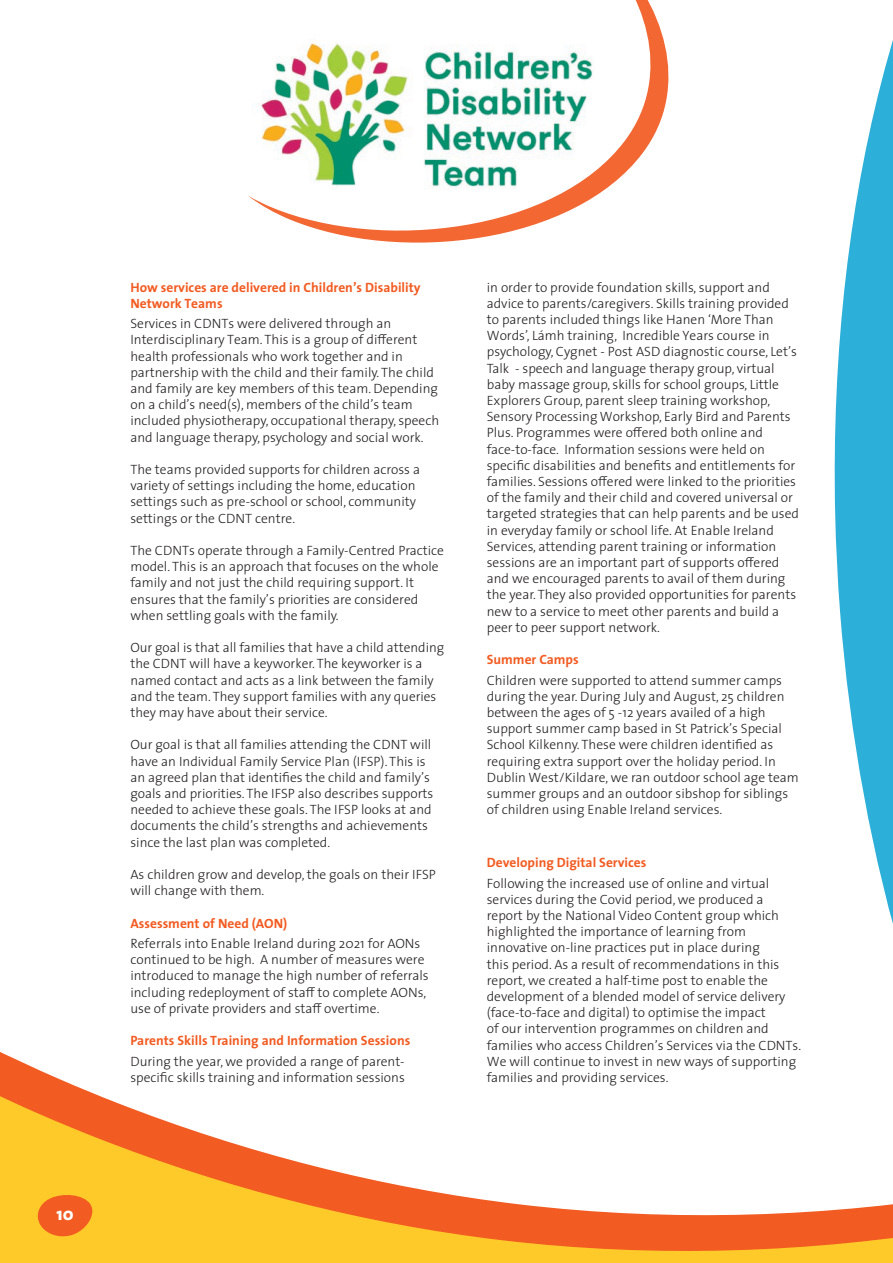
<style>
.page{position:relative;width:893px;height:1263px;background:#fff}
.page>*{position:absolute;margin:0;border:0;box-sizing:border-box;transform-origin:0 0}
.t1{font:800 18px "The Sans";color:#fff}
.t2{font:300 13.5px/16.2px "The Sans";color:#231f20}
.t3{font:700 13.5px/16.2px "The Sans";color:#f25b21}
</style>
<div class="page">
<svg style="left:0;top:1052px;width:828px;height:211px"></svg>
<svg style="left:828px;top:40px;width:65px;height:1223px"></svg>
<svg style="left:248px;top:0;width:421px;height:243px"></svg>
<svg style="left:38px;top:1193px;width:57px;height:46px;background:#f57f23"></svg>
<h1 class="t1" style="left:57px;top:1199px;width:19px">10</h1>
<p class="t3" style="left:130px;top:278px;width:292px">How services are delivered in Children’s Disability<br>Network Teams</p>
<p class="t2" style="left:130px;top:315px;width:310px">Services in CDNTs were delivered through an Interdisciplinary Team. This is a group of diferent health professionals who work together and in partnership with the child and their family. The child and family are key members of this team. Depending on a child’s need(s), members of the child’s team included physiotherapy, occupational therapy, speech and language therapy, psychology and social work.</p>
<p class="t2" style="left:130px;top:461px;width:291px">The teams provided supports for children across a variety of settings including the home, education settings such as pre-school or school, community settings or the CDNT centre.</p>
<p class="t2" style="left:130px;top:542px;width:315px">The CDNTs operate through a Family-Centred Practice model. This is an approach that focuses on the whole family and not just the child requiring support. It ensures that the family’s priorities are considered when settling goals with the family.</p>
<p class="t2" style="left:130px;top:639px;width:315px">Our goal is that all families that have a child attending the CDNT will have a keyworker. The keyworker is a named contact and acts as a link between the family and the team. They support families with any queries they may have about their service.</p>
<p class="t2" style="left:130px;top:736px;width:304px">Our goal is that all families attending the CDNT will have an Individual Family Service Plan (IFSP). This is an agreed plan that identifes the child and family’s goals and priorities. The IFSP also describes supports needed to achieve these goals. The IFSP looks at and documents the child’s strengths and achievements since the last plan was completed.</p>
<p class="t2" style="left:130px;top:866px;width:307px">As children grow and develop, the goals on their IFSP will change with them.</p>
<p class="t3" style="left:130px;top:915px;width:158px">Assessment of Need (AON)</p>
<p class="t2" style="left:130px;top:935px;width:300px">Referrals into Enable Ireland during 2021 for AONs continued to be high. A number of measures were introduced to manage the high number of referrals including redeployment of staf to complete AONs, use of private providers and staf overtime.</p>
<p class="t3" style="left:130px;top:1032px;width:281px">Parents Skills Training and Information Sessions</p>
<p class="t2" style="left:130px;top:1053px;width:276px">During the year, we provided a range of parent&shy;specifc skills training and information sessions</p>
<p class="t2" style="left:487px;top:278px;width:314px">in order to provide foundation skills, support and advice to parents/caregivers. Skills training provided to parents included things like Hanen ‘More Than Words’, Lámh training, Incredible Years course in psychology, Cygnet - Post ASD diagnostic course, Let’s Talk - speech and language therapy group, virtual baby massage group, skills for school groups, Little Explorers Group, parent sleep training workshop, Sensory Processing Workshop, Early Bird and Parents Plus. Programmes were ofered both online and face-to-face. Information sessions were held on specifc disabilities and benefts and entitlements for families. Sessions ofered were linked to the priorities of the family and their child and covered universal or targeted strategies that can help parents and be used in everyday family or school life. At Enable Ireland Services, attending parent training or information sessions are an important part of supports ofered and we encouraged parents to avail of them during the year. They also provided opportunities for parents new to a service to meet other parents and build a peer to peer support network.</p>
<p class="t3" style="left:487px;top:651px;width:93px">Summer Camps</p>
<p class="t2" style="left:487px;top:671px;width:314px">Children were supported to attend summer camps during the year. During July and August, 25 children between the ages of 5 -12 years availed of a high support summer camp based in St Patrick’s Special School Kilkenny. These were children identifed as requiring extra support over the holiday period. In Dublin West/Kildare, we ran outdoor school age team summer groups and an outdoor sibshop for siblings of children using Enable Ireland services.</p>
<p class="t3" style="left:487px;top:854px;width:161px">Developing Digital Services</p>
<p class="t2" style="left:487px;top:874px;width:316px">Following the increased use of online and virtual services during the Covid period, we produced a report by the National Video Content group which highlighted the importance of learning from innovative on-line practices put in place during<br>this period. As a result of recommendations in this report, we created a half-time post to enable the development of a blended model of service delivery (face-to-face and digital) to optimise the impact<br>of our intervention programmes on children and families who access Children’s Services via the CDNTs.<br>We will continue to invest in new ways of supporting families and providing services.</p>
</div>
